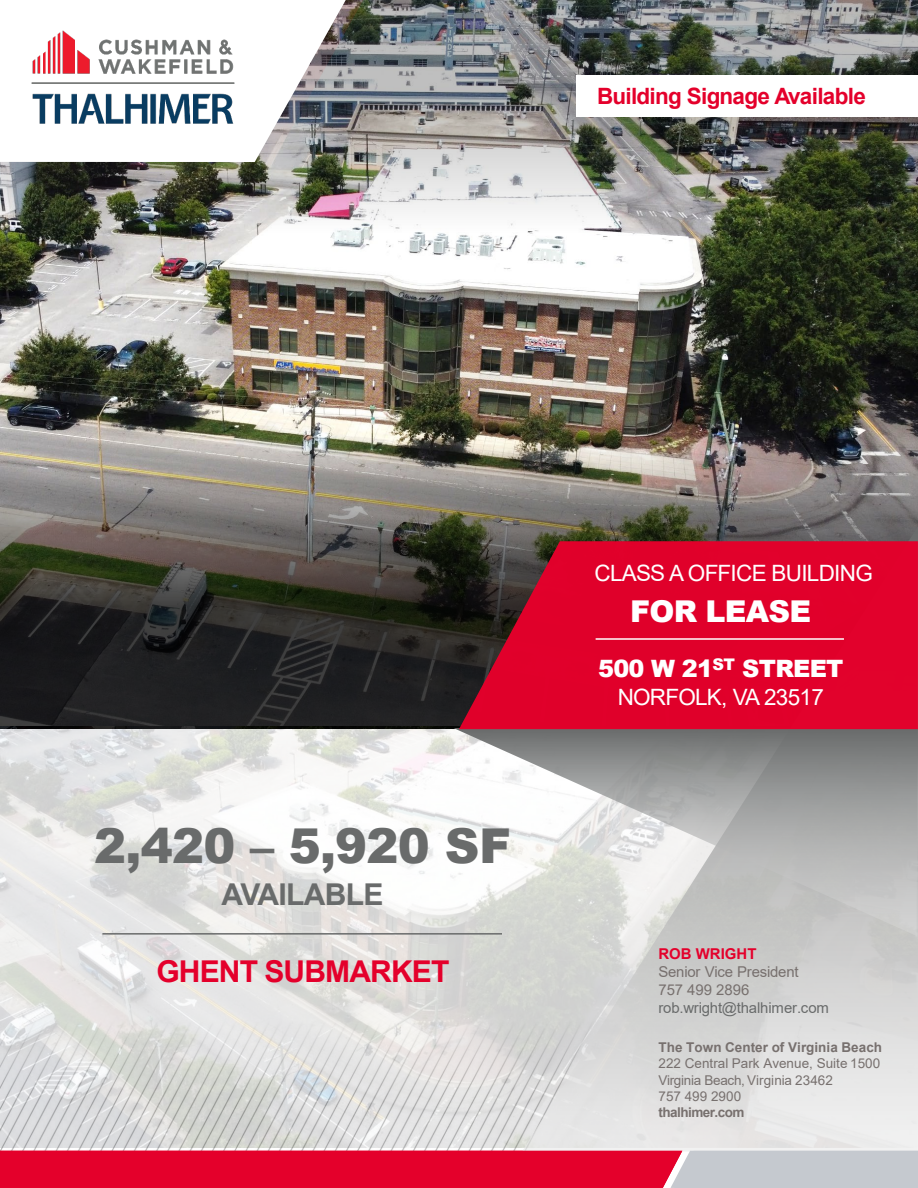
<style>
.page{position:relative;width:918px;height:1188px;background:#fff}
.page>*{position:absolute;margin:0;border:0;box-sizing:border-box;transform-origin:0 0}
.t1{font:900 48px "Arial";letter-spacing:-.015em;color:#696b6b}
.t2{font:700 30px "Arial";letter-spacing:-.025em;color:#e4002b}
.t3{font:700 30px "Arial";letter-spacing:-.025em;color:#696b6b}
.t4{font:900 30px "Arial";letter-spacing:-.025em;color:#fff}
.t5{font:900 24px "Arial";letter-spacing:-.03em;color:#fff}
.t6{font:22.5px "Arial";letter-spacing:-.035em;color:#fff}
.t7{font:700 22.5px "Arial";letter-spacing:-.035em;color:#e4002b}
.t8{font:15px "Arial";letter-spacing:-.015em;color:#77706e}
.t9{font:15px "Arial";letter-spacing:-.015em;color:#696b6b}
.t10{font:700 15px "Arial";color:#e4002b}
.t11{font:13.5px/16.2px "Arial";letter-spacing:.005em;color:#77706e}
.t12{font:700 13.5px "Arial";color:#77706e}
.t13{font:700 13.5px "Arial";letter-spacing:-.04em;color:#77706e}
</style>
<div class="page">
<img style="left:0;top:234px;width:522px;height:914px">
<img style="left:1px;top:234px;width:917px;height:207px">
<img style="left:0;top:0;width:918px;height:234px">
<img style="left:1px;top:0;width:362px;height:270px">
<svg style="left:0;top:441px;width:918px;height:288px;background:#595752"></svg>
<svg style="left:522px;top:526px;width:396px;height:625px;background:#d1d1d0"></svg>
<svg style="left:0;top:0;width:346px;height:162px"></svg>
<svg style="left:0;top:1151px;width:918px;height:37px;background:#dc3657"></svg>
<img style="left:14px;top:17px;width:239px;height:127px">
<svg style="left:454px;top:728px;width:464px;height:208px"></svg>
<hr style="left:102px;top:933px;width:400px;height:2px;background:#696b6b">
<div style="left:576px;top:76px;width:342px;height:41px;background:#fff"></div>
<svg style="left:459px;top:541px;width:459px;height:188px;background:#cc052a"></svg>
<hr style="left:596px;top:638px;width:248px;height:2px;background:#fff">
<p class="t7" style="left:597px;top:80px;width:270px">Building Signage Available</p>
<p class="t1" style="left:94px;top:811px;width:418px">2,420 – 5,920 SF</p>
<p class="t3" style="left:222px;top:874px;width:164px">AVAILABLE</p>
<p class="t2" style="left:156px;top:951px;width:295px">GHENT SUBMARKET</p>
<p class="t6" style="left:595px;top:558px;width:280px">CLASS A OFFICE BUILDING</p>
<p class="t4" style="left:630px;top:590px;width:183px">FOR LEASE</p>
<p class="t5" style="left:598px;top:651px;width:247px">500 W 21<sup>ST</sup> STREET</p>
<p class="t6" style="left:618px;top:682px;width:208px">NORFOLK, VA 23517</p>
<p class="t10" style="left:658px;top:943px;width:100px">ROB WRIGHT</p>
<p class="t8" style="left:658px;top:962px;width:142px">Senior Vice President</p>
<p class="t8" style="left:658px;top:980px;width:92px">757 499 2896</p>
<p class="t9" style="left:658px;top:998px;width:172px">rob.wright@thalhimer.com</p>
<p class="t12" style="left:658px;top:1038px;width:225px">The Town Center of Virginia Beach</p>
<p class="t11" style="left:658px;top:1055px;width:223px">222 Central Park Avenue, Suite 1500<br>Virginia Beach, Virginia 23462</p>
<p class="t11" style="left:658px;top:1088px;width:84px">757 499 2900</p>
<p class="t13" style="left:658px;top:1103px;width:88px">thalhimer.com</p>
</div>
